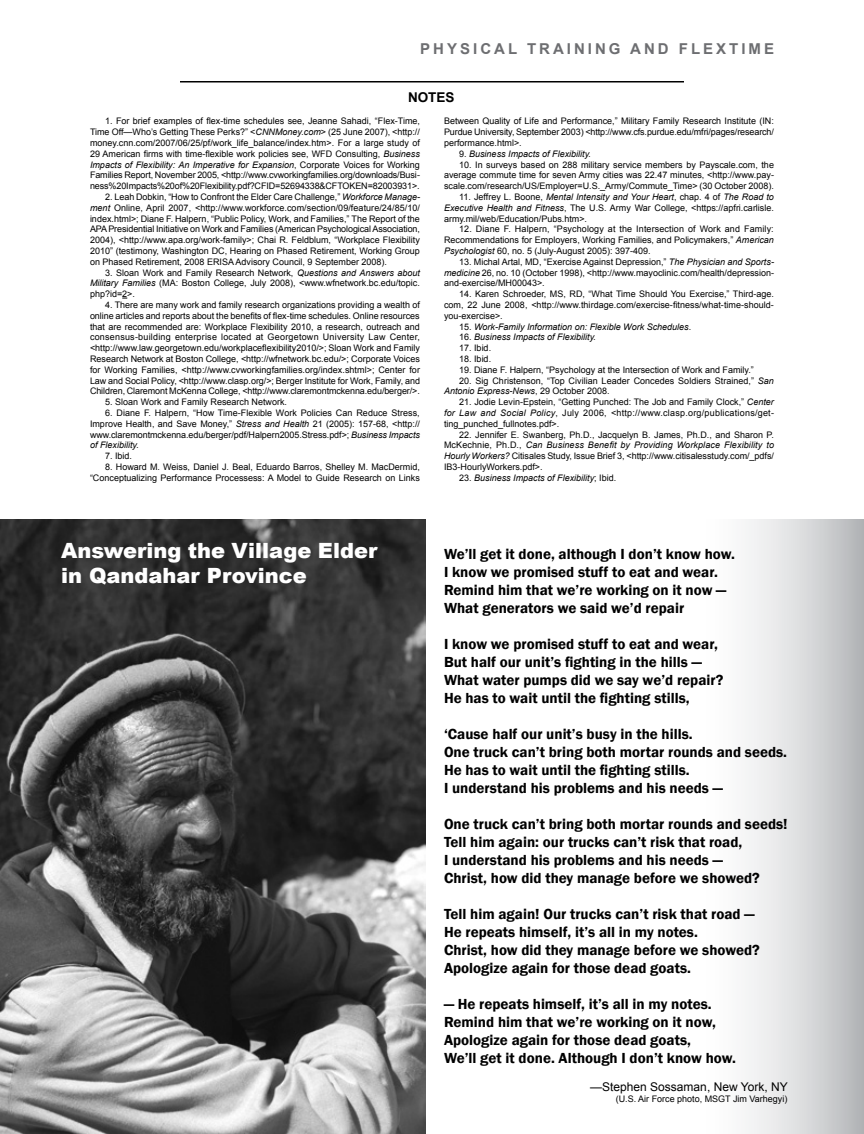
<style>
.page{position:relative;width:864px;height:1134px;background:#fff}
.page>*{position:absolute;margin:0;border:0;box-sizing:border-box;transform-origin:0 0}
.fob{font:900 21px "Arial";color:#fff}
.fob-2{font:600 15px "Franklin Gothic";color:#000}
.t1{font:700 15px "Arial";letter-spacing:.2em;color:#6d6e71}
.t2{font:700 13.5px "Arial";color:#000}
.fob-3{font:12px "Arial";color:#000}
.ftnote{font:9px/10.8px "Arial";color:#000;text-align:justify}
.ftnote-2{font:italic 9px "Arial";color:#000}
.fob-4{font:9px "Arial";color:#000}
.s1{font-style:italic}
.s2{font-style:normal}
</style>
<div class="page">
<svg style="left:425px;top:520px;width:439px;height:614px"></svg>
<img style="left:0;top:520px;width:425px;height:614px">
<hr style="left:180px;top:81px;width:504px;height:1px;background:#000">
<h2 class="t1" style="left:420px;top:39px;width:355px">PHYSICAL TRAINING AND FLEXTIME</h2>
<p class="t2" style="left:408px;top:89px;width:48px">NOTES</p>
<p class="ftnote" style="left:90px;top:116px;width:332px;text-indent:15px">1. For brief examples of flex-time schedules see, Jeanne Sahadi, “Flex-Time, Time Off—Who’s Getting These Perks?” &lt;<span class="s1">CNNMoney.com</span>&gt; (25 June 2007), &lt;http:// money.cnn.com/2007/06/25/pf/work_life_balance/index.htm&gt;. For a large study of 29 American firms with time-flexible work policies see, WFD Consulting, <span class="s1">Business Impacts of Flexibility: An Imperative for Expansion</span>, Corporate Voices for Working Families Report, November 2005, &lt;http://www.cvworkingfamilies.org/downloads/Busi&shy;ness%20Impacts%20of%20Flexibility.pdf?CFID=52694338&amp;CFTOKEN=82003931&gt;.</p>
<p class="ftnote" style="left:90px;top:191px;width:332px;text-indent:15px">2. Leah Dobkin, “How to Confront the Elder Care Challenge,” <span class="s1">Workforce Manage&shy;ment</span> Online, April 2007, &lt;http://www.workforce.com/section/09/feature/24/85/10/ index.html&gt;; Diane F. Halpern, “Public Policy, Work, and Families,” The Report of the APA Presidential Initiative on Work and Families (American Psychological Association, 2004), &lt;http://www.apa.org/work-family&gt;; Chai R. Feldblum, “Workplace Flexibility 2010” (testimony, Washington DC, Hearing on Phased Retirement, Working Group on Phased Retirement, 2008 ERISA Advisory Council, 9 September 2008).</p>
<p class="ftnote" style="left:90px;top:267px;width:331px;text-indent:15px">3. Sloan Work and Family Research Network, <span class="s1">Questions and Answers about Military Families</span> (MA: Boston College, July 2008), &lt;www.wfnetwork.bc.edu/topic. php?id=2&gt;.</p>
<p class="ftnote" style="left:90px;top:299px;width:332px;text-indent:15px">4. There are many work and family research organizations providing a wealth of online articles and reports about the benefits of flex-time schedules. Online resources that are recommended are: Workplace Flexibility 2010, a research, outreach and consensus-building enterprise located at Georgetown University Law Center, &lt;http://www.law.georgetown.edu/workplaceflexibility2010/&gt;; Sloan Work and Family Research Network at Boston College, &lt;http://wfnetwork.bc.edu/&gt;; Corporate Voices for Working Families, &lt;http://www.cvworkingfamilies.org/index.shtml&gt;; Center for Law and Social Policy, &lt;http://www.clasp.org/&gt;; Berger Institute for Work, Family, and Children, Claremont McKenna College, &lt;http://www.claremontmckenna.edu/berger/&gt;.</p>
<p class="ftnote" style="left:105px;top:397px;width:183px">5. Sloan Work and Family Research Network.</p>
<p class="ftnote" style="left:90px;top:407px;width:332px;text-indent:15px">6. Diane F. Halpern, “How Time-Flexible Work Policies Can Reduce Stress, Improve Health, and Save Money,” <span class="s1">Stress and Health</span> 21 (2005): 157-68, &lt;http:// www.claremontmckenna.edu/berger/pdf/Halpern2005.Stress.pdf&gt;; <span class="s1">Business Impacts of Flexibility.</span></p>
<p class="ftnote" style="left:105px;top:451px;width:29px">7. Ibid.</p>
<p class="ftnote" style="left:90px;top:461px;width:331px;text-align:right">8. Howard M. Weiss, Daniel J. Beal, Eduardo Barros, Shelley M. MacDermid, “Conceptualizing Performance Processess: A Model to Guide Research on Links</p>
<p class="ftnote" style="left:444px;top:116px;width:332px">Between Quality of Life and Performance,” Military Family Research Institute (IN:<br>Purdue University, September 2003) &lt;http://www.cfs.purdue.edu/mfri/pages/research/ performance.html&gt;.</p>
<p class="ftnote-2" style="left:459px;top:148px;width:133px"><span class="s2">9.</span> Business Impacts of Flexibility.</p>
<p class="ftnote" style="left:444px;top:159px;width:332px;text-indent:15px">10. In surveys based on 288 military service members by Payscale.com, the average commute time for seven Army cities was 22.47 minutes, &lt;http://www.pay&shy;scale.com/research/US/Employer=U.S._Army/Commute_Time&gt; (30 October 2008).</p>
<p class="ftnote" style="left:444px;top:191px;width:332px;text-indent:15px">11. Jeffrey L. Boone, <span class="s1">Mental Intensity and Your Heart</span>, chap. 4 of <span class="s1">The Road to Executive Health and Fitness</span>, The U.S. Army War College, &lt;https://apfri.carlisle. army.mil/web/Education/Pubs.htm&gt;.</p>
<p class="ftnote" style="left:444px;top:224px;width:331px;text-indent:15px">12. Diane F. Halpern, “Psychology at the Intersection of Work and Family:<br>Recommendations for Employers, Working Families, and Policymakers,” <span class="s1">American Psychologist</span> 60, no. 5 (July-August 2005): 397-409.</p>
<p class="ftnote" style="left:444px;top:256px;width:332px;text-indent:15px">13. Michal Artal, MD, “Exercise Against Depression,” <span class="s1">The Physician and Sports&shy;medicine</span> 26, no. 10 (October 1998), &lt;http://www.mayoclinic.com/health/depression&shy;and-exercise/MH00043&gt;.</p>
<p class="ftnote" style="left:444px;top:289px;width:331px;text-indent:15px">14. Karen Schroeder, MS, RD, “What Time Should You Exercise,” Third-age. com, 22 June 2008, &lt;http://www.thirdage.com/exercise-fitness/what-time-should&shy;you-exercise&gt;.</p>
<p class="ftnote-2" style="left:459px;top:321px;width:234px"><span class="s2">15.</span> Work-Family Information on: Flexible Work Schedules<span class="s2">.</span></p>
<p class="ftnote-2" style="left:459px;top:331px;width:138px"><span class="s2">16.</span> Business Impacts of Flexibility.</p>
<p class="ftnote" style="left:459px;top:343px;width:34px">17. Ibid.</p>
<p class="ftnote" style="left:459px;top:353px;width:34px">18. Ibid.</p>
<p class="ftnote" style="left:459px;top:364px;width:296px">19. Diane F. Halpern, “Psychology at the Intersection of Work and Family.”</p>
<p class="ftnote" style="left:444px;top:375px;width:332px;text-indent:15px">20. Sig Christenson, “Top Civilian Leader Concedes Soldiers Strained,” <span class="s1">San<br>Antonio Express-News</span>, 29 October 2008.</p>
<p class="ftnote" style="left:444px;top:397px;width:331px;text-indent:15px">21. Jodie Levin-Epstein, “Getting Punched: The Job and Family Clock,” <span class="s1">Center for Law and Social Policy</span>, July 2006, &lt;http://www.clasp.org/publications/get&shy;ting_punched_fullnotes.pdf&gt;.</p>
<p class="ftnote" style="left:444px;top:429px;width:332px;text-indent:15px">22. Jennifer E. Swanberg, Ph.D., Jacquelyn B. James, Ph.D., and Sharon P.<br>McKechnie, Ph.D., <span class="s1">Can Business Benefit by Providing Workplace Flexibility to Hourly Workers?</span> Citisales Study, Issue Brief 3, &lt;http://www.citisalesstudy.com/_pdfs/ IB3-HourlyWorkers.pdf&gt;.</p>
<p class="ftnote-2" style="left:459px;top:472px;width:159px"><span class="s2">23.</span> Business Impacts of Flexibility<span class="s2">; Ibid.</span></p>
<p class="fob" style="left:61px;top:535px;width:318px">Answering the Village Elder</p>
<p class="fob" style="left:61px;top:560px;width:247px">in Qandahar Province</p>
<p class="fob-2" style="left:444px;top:545px;width:293px">We’ll get it done, although I don’t know how.</p>
<p class="fob-2" style="left:444px;top:563px;width:275px">I know we promised stuff to eat and wear.</p>
<p class="fob-2" style="left:444px;top:581px;width:284px">Remind him that we’re working on it now —</p>
<p class="fob-2" style="left:444px;top:599px;width:242px">What generators we said we’d repair</p>
<p class="fob-2" style="left:444px;top:635px;width:275px">I know we promised stuff to eat and wear,</p>
<p class="fob-2" style="left:444px;top:653px;width:259px">But half our unit’s fighting in the hills —</p>
<p class="fob-2" style="left:444px;top:671px;width:281px">What water pumps did we say we’d repair?</p>
<p class="fob-2" style="left:444px;top:689px;width:247px">He has to wait until the fighting stills,</p>
<p class="fob-2" style="left:444px;top:725px;width:250px">‘Cause half our unit’s busy in the hills.</p>
<p class="fob-2" style="left:444px;top:743px;width:345px">One truck can’t bring both mortar rounds and seeds.</p>
<p class="fob-2" style="left:444px;top:761px;width:247px">He has to wait until the fighting stills.</p>
<p class="fob-2" style="left:444px;top:779px;width:280px">I understand his problems and his needs —</p>
<p class="fob-2" style="left:444px;top:815px;width:345px">One truck can’t bring both mortar rounds and seeds!</p>
<p class="fob-2" style="left:444px;top:833px;width:300px">Tell him again: our trucks can’t risk that road,</p>
<p class="fob-2" style="left:444px;top:851px;width:280px">I understand his problems and his needs —</p>
<p class="fob-2" style="left:444px;top:869px;width:317px">Christ, how did they manage before we showed?</p>
<p class="fob-2" style="left:444px;top:905px;width:312px">Tell him again! Our trucks can’t risk that road —</p>
<p class="fob-2" style="left:444px;top:923px;width:255px">He repeats himself, it’s all in my notes.</p>
<p class="fob-2" style="left:444px;top:941px;width:317px">Christ, how did they manage before we showed?</p>
<p class="fob-2" style="left:444px;top:959px;width:249px">Apologize again for those dead goats.</p>
<p class="fob-2" style="left:444px;top:995px;width:269px">— He repeats himself, it’s all in my notes.</p>
<p class="fob-2" style="left:444px;top:1013px;width:274px">Remind him that we’re working on it now,</p>
<p class="fob-2" style="left:444px;top:1031px;width:249px">Apologize again for those dead goats,</p>
<p class="fob-2" style="left:444px;top:1049px;width:294px">We’ll get it done. Although I don’t know how.</p>
<p class="fob-3" style="left:590px;top:1079px;width:199px">—Stephen Sossaman, New York, NY</p>
<p class="fob-4" style="left:616px;top:1093px;width:173px">(U.S. Air Force photo, MSGT Jim Varhegyi)</p>
</div>
